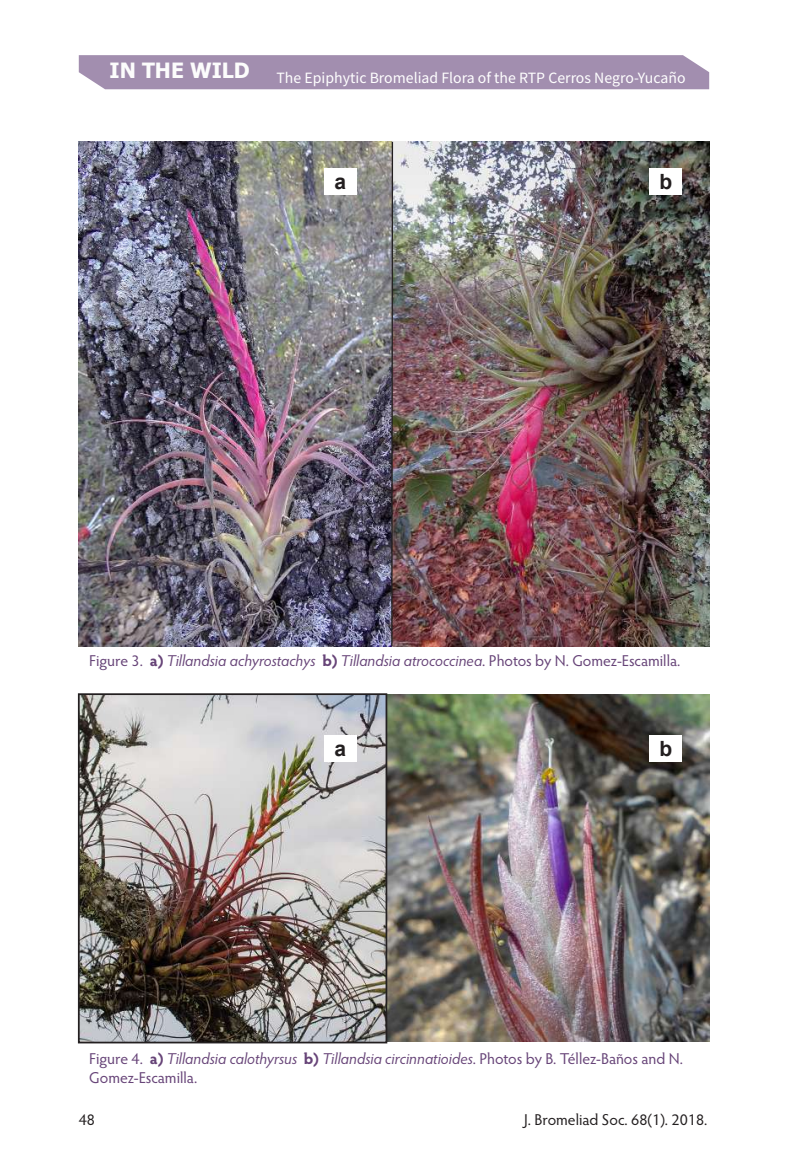
<style>
.page{position:relative;width:788px;height:1166px;background:#fff}
.page>*{position:absolute;margin:0;border:0;box-sizing:border-box;transform-origin:0 0}
.t1{font:700 21px "Tahoma";color:#fcfcfc}
.t2{font:700 21px "Arial";color:#231f20}
.t3{font:15.75px/18.9px "Hypatia Sans Pro";color:#674478}
.t4{font:italic 15.75px "Hypatia Sans Pro";color:#674478}
.t5{font:15.75px "Source Sans Pro";color:#fff}
.t6{font:15.75px "Hypatia Sans Pro";color:#231f20}
.s1{font-style:normal}
.s2{font-weight:700;font-style:normal}
.s3{font-weight:700}
.s4{font-style:italic}
</style>
<div class="page">
<img style="left:79px;top:142px;width:311px;height:504px">
<img style="left:393px;top:142px;width:316px;height:504px">
<svg style="left:390px;top:141px;width:3px;height:506px;background:#4f4a51"></svg>
<div style="left:324px;top:168px;width:32px;height:26px;background:#fff"></div>
<div style="left:649px;top:168px;width:33px;height:26px;background:#fff"></div>
<img style="left:81px;top:694px;width:628px;height:348px">
<div style="left:78px;top:693px;width:309px;height:350px;border:2px solid #231f20"></div>
<div style="left:324px;top:735px;width:32px;height:26px;background:#fff"></div>
<div style="left:649px;top:735px;width:33px;height:26px;background:#fff"></div>
<div style="left:79px;top:55px;width:630px;height:34px;background:#a28eaf"></div>
<h1 class="t1" style="left:110px;top:56px;width:142px">IN THE WILD</h1>
<p class="t5" style="left:276px;top:67px;width:410px">The Epiphytic Bromeliad Flora of the RTP Cerros Negro-Yucaño</p>
<h1 class="t2" style="left:334px;top:167px;width:13px">a</h1>
<h1 class="t2" style="left:659px;top:167px;width:14px">b</h1>
<p class="t4" style="left:89px;top:650px;width:592px"><span class="s1">Figure 3.</span> <span class="s2">a)</span> Tillandsia achyrostachys <span class="s2">b)</span> Tillandsia atrococcinea<span class="s1">. Photos by N. Gomez-Escamilla.</span></p>
<h1 class="t2" style="left:334px;top:734px;width:13px">a</h1>
<h1 class="t2" style="left:659px;top:734px;width:14px">b</h1>
<p class="t3" style="left:89px;top:1048px;width:595px">Figure 4. <span class="s3">a)</span> <span class="s4">Tillandsia calothyrsus</span> <span class="s3">b)</span> <span class="s4">Tillandsia circinnatioides</span>. Photos by B. Téllez-Baños and N.<br>Gomez-Escamilla.</p>
<p class="t6" style="left:79px;top:1109px;width:18px">48</p>
<p class="t6" style="left:524px;top:1109px;width:185px">J. Bromeliad Soc. 68(1). 2018.</p>
</div>
